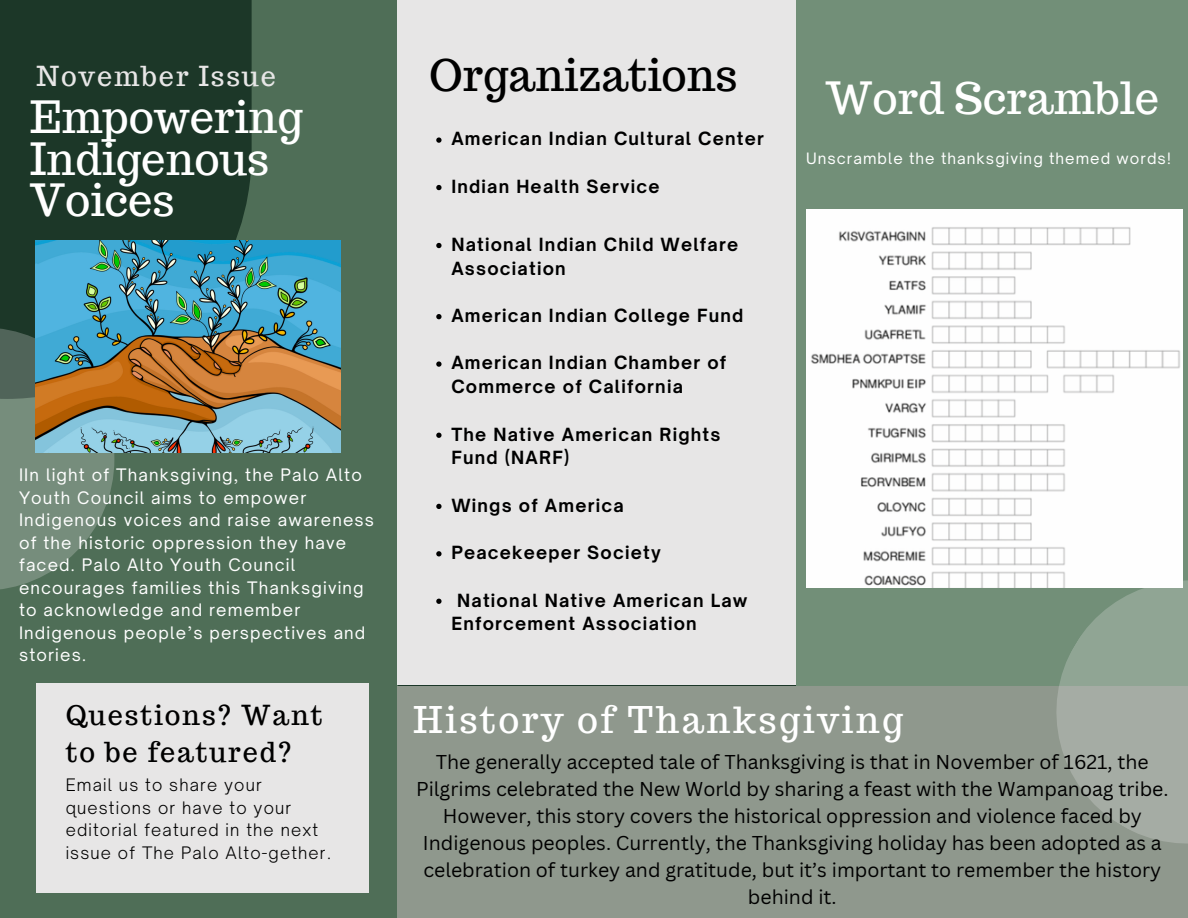
<style>
.page{position:relative;width:1188px;height:918px;background:#fff}
.page>*{position:absolute;margin:0;border:0;box-sizing:border-box;transform-origin:0 0}
.t1{font:43.5px/41.7px "Trocchi";color:#fff}
.t2{font:43.5px "Trocchi";color:#000}
.t3{font:36px "Trocchi";letter-spacing:.07em;color:#fff}
.t4{font:27px/37.2px "Trocchi";letter-spacing:.07em;color:#000}
.t5{font:27px "Trocchi";letter-spacing:.07em;color:#e7e6e6}
.t6{font:19.5px/27px "Canva Sans";color:#000;text-align:center}
.t7{font:700 17.4px/23.7px "Open Sauce One";letter-spacing:.07em;color:#000}
.t8{font:16.5px/22.5px "Open Sauce One";letter-spacing:.07em;color:#fff}
.t9{font:300 16.5px/22.5px "Open Sauce One";letter-spacing:.07em;color:#000}
.t10{font:15px "Open Sauce One";letter-spacing:.07em;color:#fff}
</style>
<div class="page">
<div style="left:0;top:0;width:398px;height:918px;background:#4f6e57"></div>
<div style="left:0;top:0;width:252px;height:399px;background:#1c3728"></div>
<div style="left:397px;top:0;width:791px;height:684px;background:#e7e6e6"></div>
<div style="left:796px;top:0;width:392px;height:699px;background:#728f78"></div>
<svg style="left:0;top:328px;width:114px;height:262px"></svg>
<div style="left:397px;top:686px;width:791px;height:232px;background:#8f988d"></div>
<div style="left:37px;top:683px;width:332px;height:210px;background:#e7e6e6"></div>
<svg style="left:1056px;top:580px;width:132px;height:264px"></svg>
<img style="left:35px;top:241px;width:305px;height:211px">
<img style="left:806px;top:210px;width:377px;height:378px">
<svg style="left:436px;top:137px;width:6px;height:6px"></svg>
<svg style="left:436px;top:185px;width:6px;height:5px"></svg>
<svg style="left:436px;top:243px;width:6px;height:5px"></svg>
<svg style="left:436px;top:314px;width:6px;height:5px"></svg>
<svg style="left:436px;top:361px;width:6px;height:6px"></svg>
<svg style="left:436px;top:433px;width:6px;height:5px"></svg>
<svg style="left:436px;top:504px;width:6px;height:5px"></svg>
<svg style="left:436px;top:551px;width:6px;height:5px"></svg>
<svg style="left:436px;top:599px;width:6px;height:5px"></svg>
<h5 class="t5" style="left:37px;top:58px;width:241px">November Issue</h5>
<p class="t1" style="left:30px;top:96px;width:274px">Empowering<br>Indigenous<br>Voices</p>
<h1 class="t8" style="left:19px;top:464px;width:357px">IIn light of Thanksgiving, the Palo Alto<br>Youth Council aims to empower<br>Indigenous voices and raise awareness of the historic oppression they have faced. Palo Alto Youth Council encourages families this Thanksgiving to acknowledge and remember<br>Indigenous people’s perspectives and stories.</h1>
<p class="t4" style="left:66px;top:696px;width:258px">Questions? Want to be featured?</p>
<p class="t9" style="left:66px;top:774px;width:267px">Email us to share your questions or have to your editorial featured in the next issue of The Palo Alto-gether.</p>
<p class="t2" style="left:429px;top:47px;width:310px">Organizations</p>
<h5 class="t7" style="left:451px;top:127px;width:314px">American Indian Cultural Center</h5>
<h1 class="t7" style="left:451px;top:174px;width:210px">Indian Health Service</h1>
<p class="t7" style="left:451px;top:232px;width:288px">National Indian Child Welfare<br>Association</p>
<p class="t7" style="left:451px;top:303px;width:294px">American Indian College Fund</p>
<p class="t7" style="left:451px;top:351px;width:276px">American Indian Chamber of<br>Commerce of California</p>
<p class="t7" style="left:451px;top:422px;width:271px">The Native American Rights<br>Fund (NARF)</p>
<p class="t7" style="left:451px;top:493px;width:174px">Wings of America</p>
<p class="t7" style="left:451px;top:541px;width:211px">Peacekeeper Society</p>
<p class="t7" style="left:451px;top:588px;width:298px;text-indent:6px">National Native American Law<br>Enforcement Association</p>
<p class="t1" style="left:825px;top:77px;width:336px">Word Scramble</p>
<p class="t10" style="left:806px;top:149px;width:366px">Unscramble the thanksgiving themed words!</p>
<h3 class="t3" style="left:414px;top:697px;width:491px">History of Thanksgiving</h3>
<p class="t6" style="left:416px;top:748px;width:754px">The generally accepted tale of Thanksgiving is that in November of 1621, the Pilgrims celebrated the New World by sharing a feast with the Wampanoag tribe.<br>However, this story covers the historical oppression and violence faced by Indigenous peoples. Currently, the Thanksgiving holiday has been adopted as a celebration of turkey and gratitude, but it’s important to remember the history behind it.</p>
</div>
